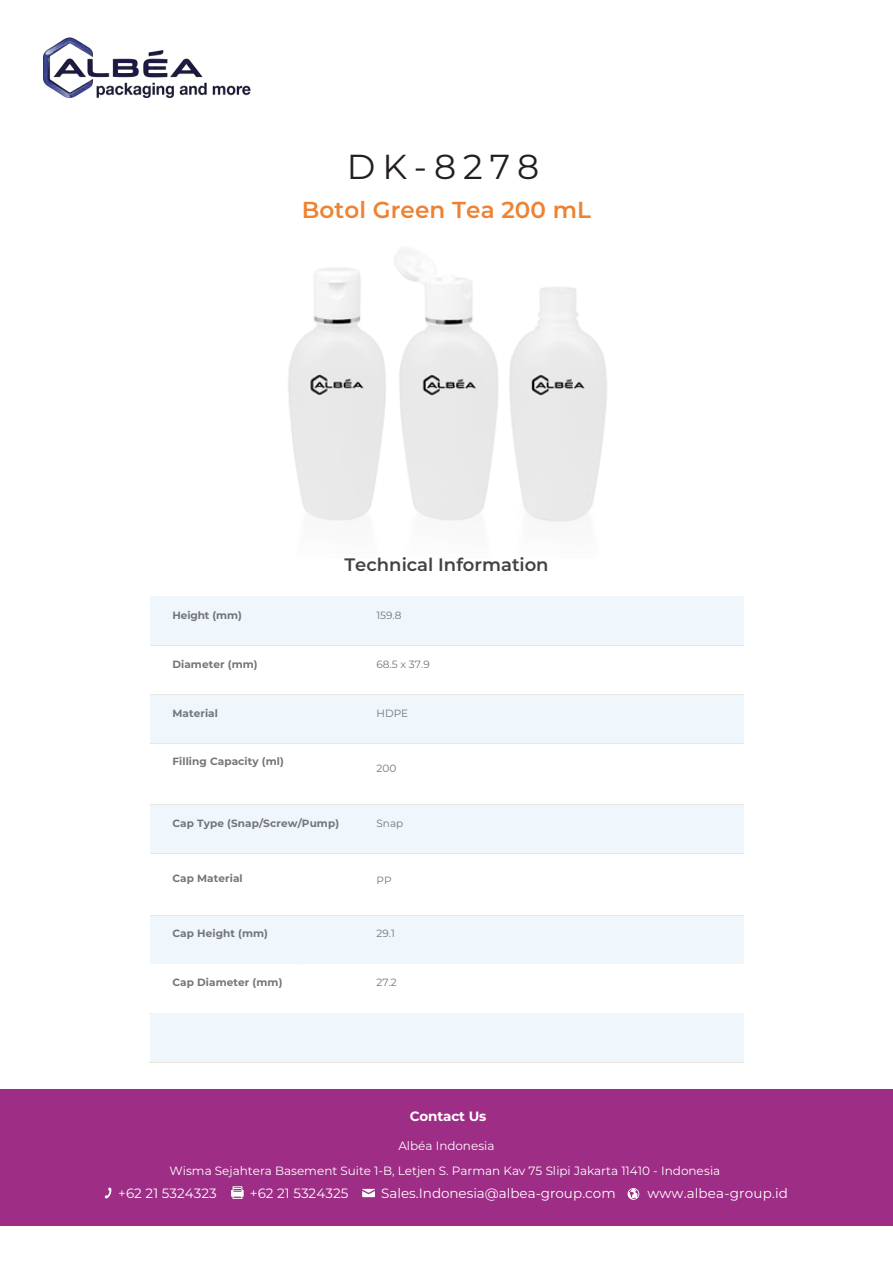
<style>
.page{position:relative;width:893px;height:1263px;background:#fff}
.page>*{position:absolute;margin:0;border:0;box-sizing:border-box;transform-origin:0 0}
.t1{font:34.65px "Montserrat";letter-spacing:.2em;color:#231f20}
.t2{font:600 23.1px "Montserrat";letter-spacing:.005em;color:#ee8232}
.t3{font:600 18px "Montserrat";color:#424243}
.t4{font:13.5px "Montserrat";color:#fff}
.t5{font:700 13.5px "Montserrat";letter-spacing:-.01em;color:#fff}
.t6{font:12px/24.6px "Montserrat";color:#fff;text-align:center}
.t7{font:700 10.5px "Montserrat";letter-spacing:.01em;color:#747578}
.t8{font:10.5px "Montserrat";color:#747578}
</style>
<div class="page">
<img style="left:288px;top:249px;width:319px;height:273px">
<img style="left:44px;top:37px;width:206px;height:60px">
<div style="left:0;top:1089px;width:893px;height:137px;background:#9d2d85"></div>
<svg style="left:104px;top:1187px;width:8px;height:12px"></svg>
<svg style="left:362px;top:1189px;width:13px;height:8px"></svg>
<svg style="left:231px;top:1186px;width:13px;height:13px"></svg>
<svg style="left:628px;top:1188px;width:11px;height:12px"></svg>
<div style="left:150px;top:596px;width:149px;height:49px;background:#eff6fc"></div>
<div style="left:299px;top:596px;width:445px;height:49px;background:#eff6fc"></div>
<hr style="left:150px;top:645px;width:148px;height:1px;background:#e9e6de">
<hr style="left:299px;top:645px;width:445px;height:1px;background:#e9e6de">
<div style="left:150px;top:694px;width:149px;height:49px;background:#eff6fc"></div>
<div style="left:299px;top:694px;width:445px;height:49px;background:#eff6fc"></div>
<hr style="left:150px;top:694px;width:148px;height:1px;background:#e9e6de">
<hr style="left:299px;top:694px;width:445px;height:1px;background:#e9e6de">
<hr style="left:150px;top:743px;width:148px;height:1px;background:#e9e6de">
<hr style="left:299px;top:743px;width:445px;height:1px;background:#e9e6de">
<div style="left:150px;top:804px;width:149px;height:49px;background:#eff6fc"></div>
<div style="left:299px;top:804px;width:445px;height:49px;background:#eff6fc"></div>
<hr style="left:150px;top:804px;width:148px;height:1px;background:#e9e6de">
<hr style="left:299px;top:804px;width:445px;height:1px;background:#e9e6de">
<hr style="left:150px;top:853px;width:148px;height:1px;background:#e9e6de">
<hr style="left:299px;top:853px;width:445px;height:1px;background:#e9e6de">
<div style="left:150px;top:915px;width:149px;height:48px;background:#eff6fc"></div>
<div style="left:299px;top:915px;width:445px;height:48px;background:#eff6fc"></div>
<hr style="left:150px;top:915px;width:148px;height:1px;background:#e9e6de">
<hr style="left:299px;top:915px;width:445px;height:1px;background:#e9e6de">
<hr style="left:150px;top:964px;width:148px;height:1px;background:#e9e6de">
<hr style="left:299px;top:964px;width:445px;height:1px;background:#e9e6de">
<hr style="left:149px;top:1013px;width:149px;height:1px;background:#e9e6de">
<hr style="left:298px;top:1013px;width:446px;height:1px;background:#e9e6de">
<div style="left:150px;top:1014px;width:149px;height:48px;background:#eff6fc"></div>
<div style="left:299px;top:1014px;width:445px;height:48px;background:#eff6fc"></div>
<hr style="left:149px;top:1062px;width:149px;height:1px;background:#e9e6de">
<hr style="left:298px;top:1062px;width:446px;height:1px;background:#e9e6de">
<h1 class="t1" style="left:347px;top:143px;width:194px">DK-8278</h1>
<h2 class="t2" style="left:302px;top:193px;width:291px">Botol Green Tea 200 mL</h2>
<h3 class="t3" style="left:344px;top:551px;width:206px">Technical Information</h3>
<p class="t7" style="left:172px;top:608px;width:71px">Height (mm)</p>
<p class="t8" style="left:376px;top:608px;width:27px">159.8</p>
<p class="t7" style="left:172px;top:656px;width:87px">Diameter (mm)</p>
<p class="t8" style="left:376px;top:657px;width:55px">68.5 x 37.9</p>
<p class="t7" style="left:172px;top:705px;width:47px">Material</p>
<p class="t8" style="left:376px;top:706px;width:33px">HDPE</p>
<p class="t7" style="left:172px;top:754px;width:113px">Filling Capacity (ml)</p>
<p class="t7" style="left:172px;top:816px;width:168px">Cap Type (Snap/Screw/Pump)</p>
<p class="t7" style="left:172px;top:871px;width:72px">Cap Material</p>
<p class="t8" style="left:376px;top:761px;width:21px">200</p>
<p class="t8" style="left:376px;top:816px;width:28px">Snap</p>
<p class="t8" style="left:376px;top:873px;width:17px">PP</p>
<p class="t7" style="left:172px;top:926px;width:97px">Cap Height (mm)</p>
<p class="t8" style="left:376px;top:926px;width:20px">29.1</p>
<p class="t7" style="left:172px;top:975px;width:112px">Cap Diameter (mm)</p>
<p class="t8" style="left:376px;top:975px;width:22px">27.2</p>
<p class="t5" style="left:410px;top:1107px;width:78px">Contact Us</p>
<p class="t6" style="left:170px;top:1133px;width:552px">Albéa Indonesia<br>Wisma Sejahtera Basement Suite 1-B, Letjen S. Parman Kav 75 Slipi Jakarta 11410 - Indonesia</p>
<p class="t4" style="left:118px;top:1184px;width:100px">+62 21 5324323</p>
<p class="t4" style="left:250px;top:1184px;width:100px">+62 21 5324325</p>
<p class="t4" style="left:381px;top:1184px;width:236px">Sales.Indonesia@albea-group.com</p>
<p class="t4" style="left:647px;top:1184px;width:142px">www.albea-group.id</p>
</div>
